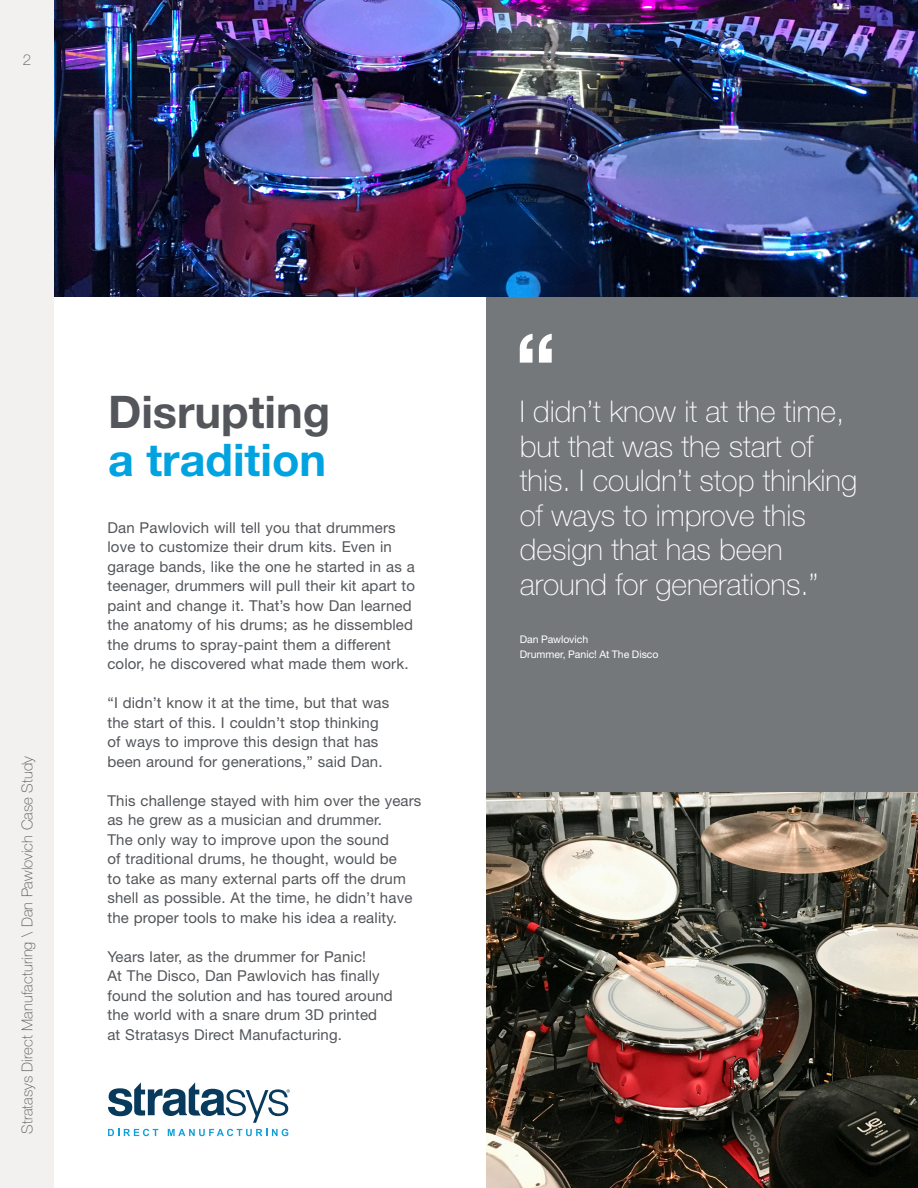
<style>
.page{position:relative;width:918px;height:1188px;background:#fff}
.page>*{position:absolute;margin:0;border:0;box-sizing:border-box;transform-origin:0 0}
.Page_Title{font:700 45px/48px "Helvetica Neue LT Std";color:#53565a}
.Pull_out_Quote{font:100 30px/34.5px "Helvetica Neue LT Std";color:#fff}
.Para{font:15px/19.5px "Helvetica Neue LT Std";letter-spacing:.01em;color:#53565a}
.Folio{font:100 15px "Helvetica Neue LT Std";letter-spacing:.005em;color:#55585b}
.Folio-2{font:100 15px "Helvetica Neue LT Std";color:#53565a}
.Caption{font:10.5px "Helvetica Neue LT Std";color:#fff}
.Pull_out_Quote-2{font:10.5px "Helvetica Neue LT Std";letter-spacing:-.005em;color:#fff}
.s1{color:#00a3e0}
</style>
<div class="page">
<div style="left:0;top:0;width:54px;height:1188px;background:#f3f1ef"></div>
<svg style="left:108px;top:1082px;width:182px;height:41px"></svg>
<svg style="left:108px;top:1129px;width:50px;height:7px"></svg>
<svg style="left:168px;top:1129px;width:120px;height:7px"></svg>
<img style="left:54px;top:0;width:864px;height:297px">
<img style="left:486px;top:792px;width:432px;height:396px">
<div style="left:486px;top:297px;width:432px;height:495px;background:#75787b"></div>
<svg style="left:520px;top:334px;width:32px;height:29px"></svg>
<p class="Folio-2" style="left:23px;top:51px;width:10px">2</p>
<p class="Folio" style="left:18px;top:1134px;width:380px;rotate:-90deg">Stratasys Direct Manufacturing \ Dan Pawlovich Case Study</p>
<p class="Page_Title" style="left:108px;top:387px;width:224px">Disrupting <span class="s1">a tradition</span></p>
<p class="Pull_out_Quote" style="left:520px;top:394px;width:339px">I didn’t know it at the time, but that was the start of this. I couldn’t stop thinking of ways to improve this design that has been around for generations.”</p>
<p class="Pull_out_Quote-2" style="left:520px;top:633px;width:70px">Dan Pawlovich</p>
<p class="Caption" style="left:520px;top:648px;width:140px">Drummer, Panic! At The Disco</p>
<p class="Para" style="left:107px;top:517px;width:309px">Dan Pawlovich will tell you that drummers love to customize their drum kits. Even in garage bands, like the one he started in as a teenager, drummers will pull their kit apart to paint and change it. That’s how Dan learned the anatomy of his drums; as he dissembled the drums to spray-paint them a different color, he discovered what made them work.</p>
<p class="Para" style="left:107px;top:693px;width:283px">“I didn’t know it at the time, but that was the start of this. I couldn’t stop thinking of ways to improve this design that has been around for generations,” said Dan.</p>
<p class="Para" style="left:107px;top:790px;width:316px">This challenge stayed with him over the years as he grew as a musician and drummer.<br>The only way to improve upon the sound<br>of traditional drums, he thought, would be<br>to take as many external parts off the drum shell as possible. At the time, he didn’t have the proper tools to make his idea a reality.</p>
<p class="Para" style="left:107px;top:946px;width:287px">Years later, as the drummer for Panic!<br>At The Disco, Dan Pawlovich has finally found the solution and has toured around the world with a snare drum 3D printed at Stratasys Direct Manufacturing.</p>
</div>
